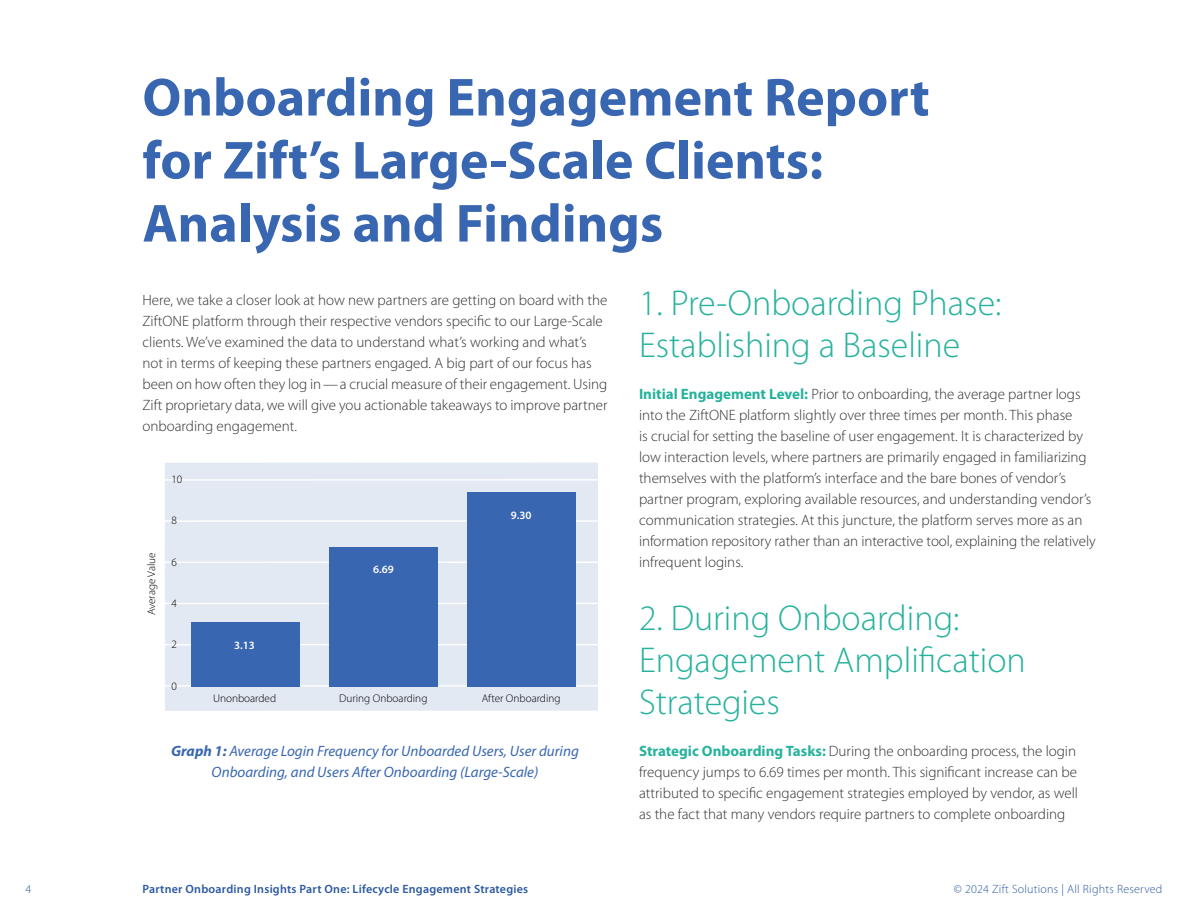
<style>
.page{position:relative;width:1188px;height:918px;background:#fff}
.page>*{position:absolute;margin:0;border:0;box-sizing:border-box;transform-origin:0 0}
.H2_Without_Part_Chapter_Number{font:700 54px/63px "Myriad Pro";color:#3866b0}
.t1{font:300 36px/42px "Myriad Pro";color:#27b29d}
.t2{font:300 15px/21px "Myriad Pro";color:#303133}
.Image_Caption{font:italic 15px/21px "Myriad Pro";color:#3866b0;text-align:center}
.t3{font:600 12px "Myriad Pro";letter-spacing:.02em;color:#2b58a2}
.t4{font:300 12px "Myriad Pro";letter-spacing:.02em;color:#2b58a2}
.t5{font:300 11.4px "Myriad Pro";color:#000}
.t6{font:300 11.25px "Myriad Pro";color:#000}
.t7{font:600 11.25px "Myriad Pro";color:#fff}
.s1{font-weight:700}
.s2{font-weight:700;color:#27b29d}
</style>
<div class="page">
<div style="left:165px;top:463px;width:433px;height:248px;background:#e2e9f3"></div>
<hr style="left:162px;top:685px;width:437px;height:2px;background:#fff">
<hr style="left:162px;top:644px;width:437px;height:1px;background:#fff">
<hr style="left:162px;top:479px;width:437px;height:2px;background:#fff">
<hr style="left:162px;top:603px;width:437px;height:1px;background:#fff">
<hr style="left:162px;top:562px;width:437px;height:1px;background:#fff">
<hr style="left:162px;top:520px;width:437px;height:2px;background:#fff">
<div style="left:192px;top:622px;width:108px;height:65px;background:#3966b0"></div>
<div style="left:329px;top:547px;width:109px;height:140px;background:#3966b0"></div>
<div style="left:467px;top:493px;width:108px;height:194px;background:#3966b0"></div>
<h2 class="H2_Without_Part_Chapter_Number" style="left:142px;top:64px;width:789px">Onboarding Engagement Report for Zift’s Large-Scale Clients:<br>Analysis and Findings</h2>
<p class="t2" style="left:142px;top:289px;width:466px">Here, we take a closer look at how new partners are getting on board with the ZiftONE platform through their respective vendors specific to our Large-Scale clients. We’ve examined the data to understand what’s working and what’s not in terms of keeping these partners engaged. A big part of our focus has been on how often they log in—a crucial measure of their engagement. Using Zift proprietary data, we will give you actionable takeaways to improve partner onboarding engagement.</p>
<p class="t6" style="left:145px;top:615px;width:65px;rotate:-90deg">Average Value</p>
<p class="t5" style="left:171px;top:472px;width:12px">10</p>
<p class="t5" style="left:171px;top:513px;width:7px">8</p>
<p class="t5" style="left:171px;top:555px;width:7px">6</p>
<p class="t5" style="left:171px;top:596px;width:7px">4</p>
<p class="t5" style="left:171px;top:638px;width:7px">2</p>
<p class="t5" style="left:171px;top:679px;width:7px">0</p>
<p class="t7" style="left:234px;top:638px;width:22px">3.13</p>
<p class="t7" style="left:373px;top:562px;width:22px">6.69</p>
<p class="t7" style="left:511px;top:508px;width:22px">9.30</p>
<p class="t6" style="left:213px;top:692px;width:65px">Unonboarded</p>
<p class="t6" style="left:339px;top:692px;width:90px">During Onboarding</p>
<p class="t6" style="left:482px;top:692px;width:80px">After Onboarding</p>
<p class="Image_Caption" style="left:171px;top:740px;width:409px"><span class="s1">Graph 1:</span> Average Login Frequency for Unboarded Users, User during<br>Onboarding, and Users After Onboarding (Large-Scale)</p>
<h3 class="t1" style="left:639px;top:282px;width:364px">1. Pre-Onboarding Phase:<br>Establishing a Baseline</h3>
<p class="t2" style="left:639px;top:383px;width:458px"><span class="s2">Initial Engagement Level:</span> Prior to onboarding, the average partner logs into the ZiftONE platform slightly over three times per month. This phase<br>is crucial for setting the baseline of user engagement. It is characterized by low interaction levels, where partners are primarily engaged in familiarizing themselves with the platform’s interface and the bare bones of vendor’s partner program, exploring available resources, and understanding vendor’s communication strategies. At this juncture, the platform serves more as an information repository rather than an interactive tool, explaining the relatively infrequent logins.</p>
<h3 class="t1" style="left:639px;top:597px;width:388px">2. During Onboarding:<br>Engagement Amplification<br>Strategies</h3>
<p class="t2" style="left:639px;top:740px;width:441px"><span class="s2">Strategic Onboarding Tasks:</span> During the onboarding process, the login frequency jumps to 6.69 times per month. This significant increase can be attributed to specific engagement strategies employed by vendor, as well as the fact that many vendors require partners to complete onboarding</p>
<p class="t4" style="left:26px;top:881px;width:7px">4</p>
<p class="t3" style="left:143px;top:881px;width:387px">Partner Onboarding Insights Part One: Lifecycle Engagement Strategies</p>
<p class="t4" style="left:954px;top:881px;width:210px">© 2024 Zift Solutions | All Rights Reserved</p>
</div>
